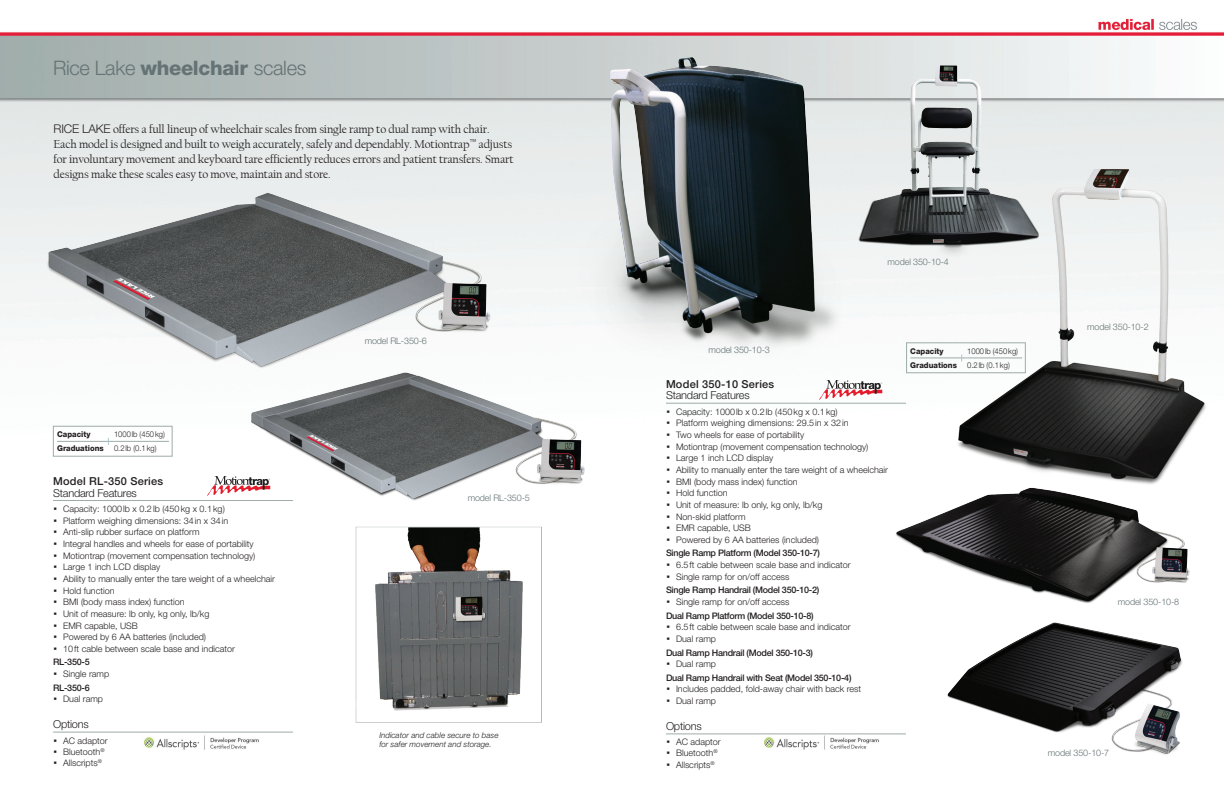
<style>
.page{position:relative;width:1224px;height:792px;background:#fff}
.page>*{position:absolute;margin:0;border:0;box-sizing:border-box;transform-origin:0 0}
.t1{font:300 20px "Helvetica Neue LT Std";letter-spacing:-.015em;color:#657374}
.t2{font:12px/15px "Californian FB";letter-spacing:-.015em;color:#231f20}
.t3{font:300 11px "Helvetica Neue LT Std";letter-spacing:-.02em;color:#231f20}
.t4{font:500 11px "Helvetica Neue LT Std";letter-spacing:.02em;color:#231f20}
.t5{font:300 9px/11.7px "Helvetica Neue LT Std";color:#231f20}
.t6{font:500 9px "Helvetica Neue LT Std";letter-spacing:-.03em;color:#231f20}
.t7{font:300 9px "Helvetica Neue LT Std";letter-spacing:-.015em;color:#657374}
.t8{font:italic 300 8px/9.5px "Helvetica Neue LT Std";color:#231f20}
.t9{font:300 8px "Helvetica Neue LT Std";color:#231f20;scale:.95 1}
.t10{font:800 8px "Helvetica Neue LT Std";color:#231f20;scale:.95 1}
.s1{font-weight:800}
.s2{font-family:"Helvetica Neue LT Std";font-weight:300}
</style>
<div class="page">
<img style="left:0;top:18px;width:1224px;height:716px">
<svg style="left:207px;top:476px;width:7px;height:20px"></svg>
<img style="left:22px;top:123px;width:506px;height:287px">
<img style="left:214px;top:366px;width:425px;height:177px">
<img style="left:342px;top:515px;width:212px;height:219px">
<img style="left:536px;top:18px;width:346px;height:390px">
<img style="left:820px;top:22px;width:258px;height:256px">
<img style="left:906px;top:120px;width:318px;height:329px">
<img style="left:852px;top:449px;width:372px;height:194px">
<img style="left:882px;top:490px;width:342px;height:265px">
<img style="left:138px;top:733px;width:134px;height:17px">
<img style="left:758px;top:733px;width:134px;height:22px">
<hr style="left:53px;top:500px;width:240px;height:1px;background:#9eacaa">
<hr style="left:53px;top:732px;width:240px;height:1px;background:#9eacaa">
<hr style="left:666px;top:403px;width:240px;height:1px;background:#9eacaa">
<hr style="left:666px;top:734px;width:240px;height:1px;background:#9eacaa">
<div style="left:906px;top:343px;width:120px;height:30px;border:1px solid #9eacaa"></div>
<hr style="left:910px;top:358px;width:57px;height:1px;background:#9eacaa">
<hr style="left:967px;top:358px;width:55px;height:1px;background:#9eacaa">
<div style="left:53px;top:426px;width:119px;height:30px;border:1px solid #9eacaa"></div>
<hr style="left:57px;top:441px;width:57px;height:1px;background:#9eacaa">
<hr style="left:114px;top:441px;width:55px;height:1px;background:#9eacaa">
<svg style="left:54px;top:507px;width:15px;height:147px"></svg>
<svg style="left:54px;top:673px;width:15px;height:6px"></svg>
<svg style="left:54px;top:698px;width:15px;height:6px"></svg>
<svg style="left:667px;top:410px;width:15px;height:135px"></svg>
<svg style="left:667px;top:564px;width:15px;height:18px"></svg>
<svg style="left:667px;top:600px;width:15px;height:7px"></svg>
<svg style="left:667px;top:626px;width:15px;height:18px"></svg>
<svg style="left:667px;top:663px;width:15px;height:6px"></svg>
<svg style="left:667px;top:688px;width:15px;height:6px"></svg>
<svg style="left:667px;top:700px;width:15px;height:6px"></svg>
<h1 class="t1" style="left:53px;top:56px;width:255px">Rice Lake <span class="s1">wheelchair</span> scales</h1>
<p class="t2" style="left:54px;top:122px;width:461px"><span class="s2">RICE LAKE</span> offers a full lineup of wheelchair scales from single ramp to dual ramp with chair.<br>Each model is designed and built to weigh accurately, safely and dependably. Motiontrap<sup>™</sup> adjusts for involuntary movement and keyboard tare efficiently reduces errors and patient transfers. Smart designs make these scales easy to move, maintain and store.</p>
<p class="t10" style="left:57px;top:430px;width:37px">Capacity</p>
<p class="t9" style="left:114px;top:430px;width:55px">1000lb (450kg)</p>
<p class="t10" style="left:57px;top:443px;width:51px">Graduations</p>
<p class="t9" style="left:114px;top:443px;width:46px">0.2lb (0.1kg)</p>
<p class="t4" style="left:53px;top:475px;width:112px">Model RL-350 Series</p>
<p class="t3" style="left:53px;top:486px;width:85px">Standard Features</p>
<p class="t5" style="left:63px;top:503px;width:214px">Capacity: 1000lb x 0.2lb (450kg x 0.1kg)<br>Platform weighing dimensions: 34in x 34in<br>Anti-slip rubber surface on platform<br>Integral handles and wheels for ease of portability Motiontrap (movement compensation technology)<br>Large 1 inch LCD display<br>Ability to manually enter the tare weight of a wheelchair Hold function<br>BMI (body mass index) function<br>Unit of measure: lb only, kg only, lb/kg<br>EMR capable, USB<br>Powered by 6 AA batteries (included)<br>10ft cable between scale base and indicator</p>
<p class="t6" style="left:53px;top:657px;width:38px">RL-350-5</p>
<p class="t5" style="left:63px;top:668px;width:48px">Single ramp</p>
<p class="t6" style="left:53px;top:682px;width:38px">RL-350-6</p>
<p class="t5" style="left:63px;top:693px;width:42px">Dual ramp</p>
<p class="t3" style="left:53px;top:718px;width:37px">Options</p>
<p class="t5" style="left:63px;top:734px;width:46px;line-height:11.4px">AC adaptor<br>Bluetooth<sup>®<br></sup>Allscripts<sup>®</sup></p>
<p class="t7" style="left:365px;top:335px;width:64px">model RL-350-6</p>
<p class="t7" style="left:468px;top:492px;width:64px">model RL-350-5</p>
<p class="t8" style="left:379px;top:730px;width:121px">Indicator and cable secure to base for safer movement and storage.</p>
<p class="t7" style="left:708px;top:344px;width:63px">model 350-10-3</p>
<p class="t7" style="left:888px;top:256px;width:63px">model 350-10-4</p>
<p class="t10" style="left:910px;top:346px;width:37px">Capacity</p>
<p class="t9" style="left:967px;top:346px;width:55px">1000lb (450kg)</p>
<p class="t10" style="left:910px;top:360px;width:51px">Graduations</p>
<p class="t9" style="left:967px;top:360px;width:46px">0.2lb (0.1kg)</p>
<p class="t4" style="left:666px;top:377px;width:110px">Model 350-10 Series</p>
<p class="t3" style="left:666px;top:389px;width:85px">Standard Features</p>
<p class="t5" style="left:676px;top:405px;width:214px">Capacity: 1000lb x 0.2lb (450kg x 0.1kg)<br>Platform weighing dimensions: 29.5in x 32in<br>Two wheels for ease of portability<br>Motiontrap (movement compensation technology)<br>Large 1 inch LCD display<br>Ability to manually enter the tare weight of a wheelchair BMI (body mass index) function<br>Hold function<br>Unit of measure: lb only, kg only, lb/kg<br>Non-skid platform<br>EMR capable, USB<br>Powered by 6 AA batteries (included)</p>
<p class="t6" style="left:666px;top:548px;width:156px">Single Ramp Platform (Model 350-10-7)</p>
<p class="t5" style="left:676px;top:559px;width:176px">6.5ft cable between scale base and indicator<br>Single ramp for on/off access</p>
<p class="t6" style="left:666px;top:585px;width:155px">Single Ramp Handrail (Model 350-10-2)</p>
<p class="t5" style="left:676px;top:596px;width:115px">Single ramp for on/off access</p>
<p class="t6" style="left:666px;top:610px;width:149px">Dual Ramp Platform (Model 350-10-8)</p>
<p class="t5" style="left:676px;top:621px;width:176px">6.5ft cable between scale base and indicator<br>Dual ramp</p>
<p class="t6" style="left:666px;top:647px;width:149px">Dual Ramp Handrail (Model 350-10-3)</p>
<p class="t5" style="left:676px;top:658px;width:42px">Dual ramp</p>
<p class="t6" style="left:666px;top:672px;width:187px">Dual Ramp Handrail with Seat (Model 350-10-4)</p>
<p class="t5" style="left:676px;top:683px;width:187px">Includes padded, fold-away chair with back rest<br>Dual ramp</p>
<p class="t3" style="left:666px;top:719px;width:37px">Options</p>
<p class="t5" style="left:676px;top:736px;width:46px;line-height:11.4px">AC adaptor<br>Bluetooth<sup>®<br></sup>Allscripts<sup>®</sup></p>
<p class="t7" style="left:1087px;top:321px;width:63px">model 350-10-2</p>
<p class="t7" style="left:1118px;top:596px;width:63px">model 350-10-8</p>
<p class="t7" style="left:1048px;top:748px;width:63px">model 350-10-7</p>
</div>
